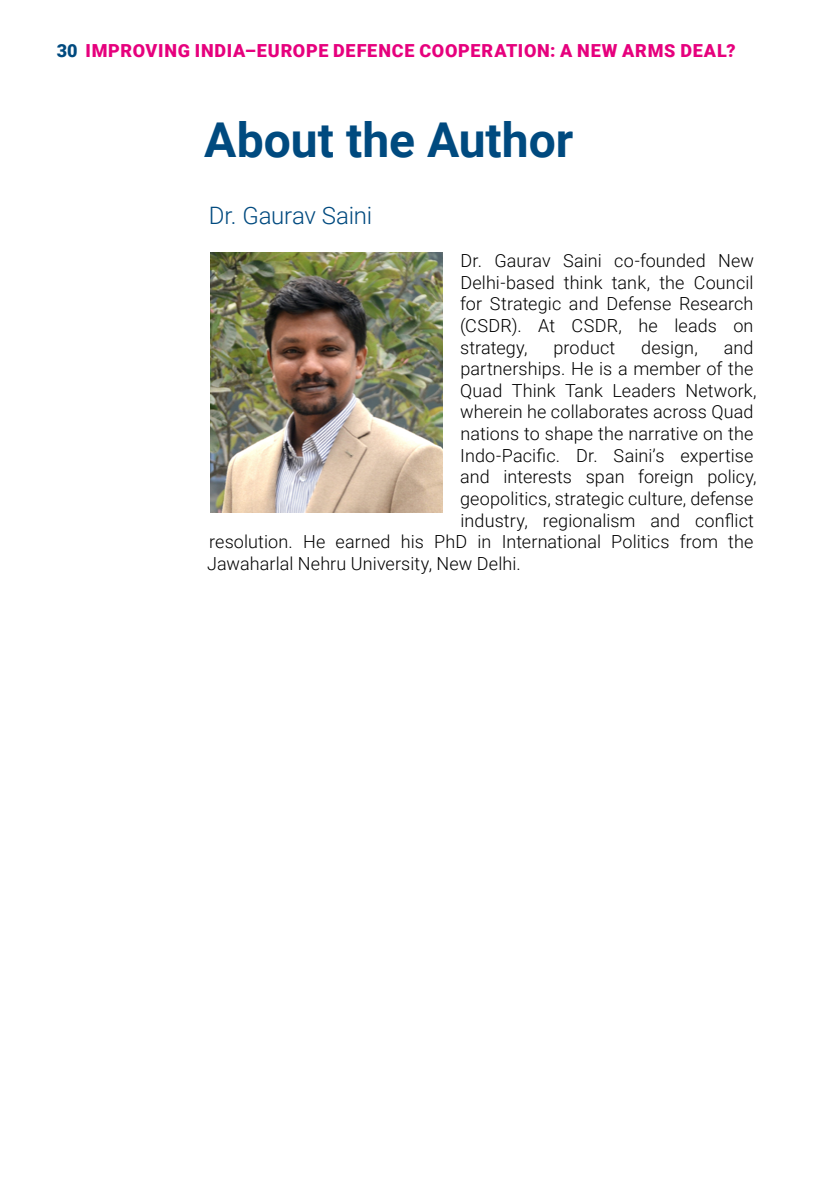
<style>
.page{position:relative;width:840px;height:1191px;background:#fff}
.page>*{position:absolute;margin:0;border:0;box-sizing:border-box;transform-origin:0 0}
.t1{font:700 48px "Roboto";color:#004a7f}
.t2{font:300 24px "Roboto";letter-spacing:-.01em;color:#004a7f}
.t3{font:300 18px/21.6px "Roboto";letter-spacing:.005em;color:#000;text-align:justify}
.t4{font:900 18px "Roboto";letter-spacing:.045em;color:#e6007d}
.s1{color:#004a7f}
</style>
<div class="page">
<img style="left:210px;top:252px;width:232px;height:261px">
<p class="t4" style="left:57px;top:38px;width:679px"><span class="s1">30</span> IMPROVING INDIA–EUROPE DEFENCE COOPERATION: A NEW ARMS DEAL?</p>
<h1 class="t1" style="left:204px;top:106px;width:370px">About the Author</h1>
<h2 class="t2" style="left:209px;top:199px;width:165px">Dr. Gaurav Saini</h2>
<p class="t3" style="left:460px;top:249px;width:295px">Dr. Gaurav Saini co-founded New Delhi-based think tank, the Council for Strategic and Defense Research (CSDR). At CSDR, he leads on strategy,</p>
<p class="t3" style="left:553px;top:336px;width:63px">product</p>
<p class="t3" style="left:641px;top:336px;width:58px">design,</p>
<p class="t3" style="left:723px;top:336px;width:31px">and</p>
<p class="t3" style="left:460px;top:357px;width:294px">partnerships. He is a member of the</p>
<p class="t3" style="left:460px;top:379px;width:298px">Quad Think Tank Leaders Network,</p>
<p class="t3" style="left:460px;top:400px;width:295px">wherein he collaborates across Quad</p>
<p class="t3" style="left:460px;top:422px;width:294px">nations to shape the narrative on the</p>
<p class="t3" style="left:460px;top:444px;width:294px">Indo-Pacific. Dr. Saini’s expertise</p>
<p class="t3" style="left:460px;top:465px;width:298px">and interests span foreign policy,</p>
<p class="t3" style="left:460px;top:487px;width:295px">geopolitics, strategic culture, defense</p>
<p class="t3" style="left:460px;top:508px;width:295px">industry, regionalism and conflict</p>
<p class="t3" style="left:209px;top:530px;width:545px">resolution. He earned his PhD in International Politics from the</p>
<p class="t3" style="left:207px;top:552px;width:315px">Jawaharlal Nehru University, New Delhi.</p>
</div>
